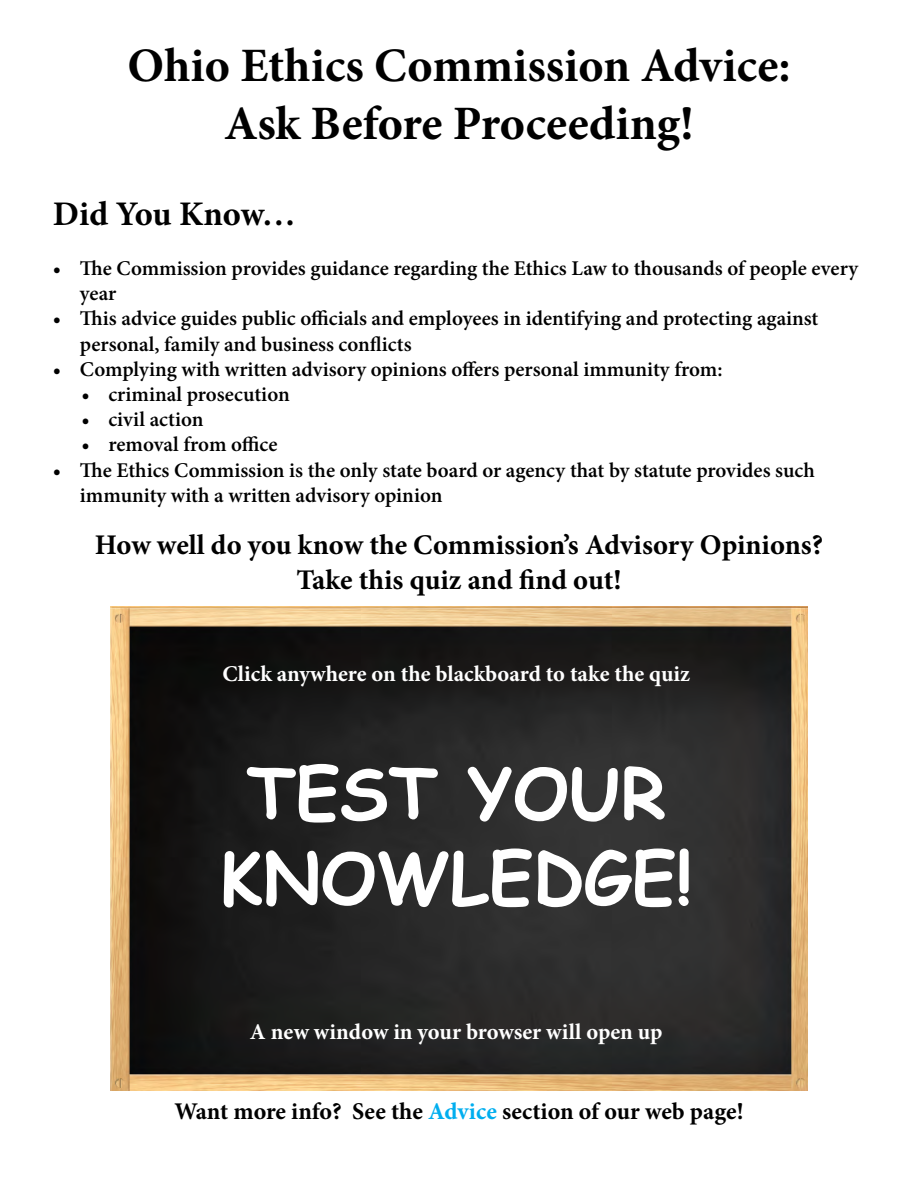
<style>
.page{position:relative;width:918px;height:1188px;background:#fff}
.page>*{position:absolute;margin:0;border:0;box-sizing:border-box;transform-origin:0 0}
.t1{font:700 70.5px/84.6px "Comic Sans MS";color:#fff;text-align:center}
.t2{font:700 48px "Minion Pro";color:#000}
.t3{font:700 34.5px "Minion Pro";letter-spacing:-.005em;color:#000}
.t4{font:700 28.5px "Minion Pro";color:#000}
.t5{font:700 24px "Minion Pro";color:#000}
.t6{font:700 22.5px "Minion Pro";color:#fff}
.t7{font:600 21px/25.2px "Minion Pro";color:#000}
.s1{color:#00aeef}
</style>
<div class="page">
<img style="left:111px;top:607px;width:696px;height:483px">
<p class="t2" style="left:127px;top:32px;width:665px">Ohio Ethics Commission Advice:</p>
<p class="t2" style="left:224px;top:90px;width:471px">Ask Before Proceeding!</p>
<p class="t3" style="left:53px;top:189px;width:244px">Did You Know…</p>
<p class="t7" style="left:80px;top:256px;width:780px;text-indent:-27px">• The Commission provides guidance regarding the Ethics Law to thousands of people every year</p>
<p class="t7" style="left:80px;top:306px;width:740px;text-indent:-27px">• This advice guides public officials and employees in identifying and protecting against personal, family and business conflicts</p>
<p class="t7" style="left:53px;top:356px;width:671px">• Complying with written advisory opinions offers personal immunity from:</p>
<p class="t7" style="left:81px;top:382px;width:210px">• criminal prosecution</p>
<p class="t7" style="left:81px;top:407px;width:124px">• civil action</p>
<p class="t7" style="left:81px;top:432px;width:198px">• removal from office</p>
<p class="t7" style="left:80px;top:457px;width:736px;text-indent:-27px">• The Ethics Commission is the only state board or agency that by statute provides such immunity with a written advisory opinion</p>
<p class="t4" style="left:95px;top:525px;width:730px">How well do you know the Commission’s Advisory Opinions?</p>
<p class="t4" style="left:296px;top:559px;width:326px">Take this quiz and find out!</p>
<p class="t6" style="left:222px;top:658px;width:469px">Click anywhere on the blackboard to take the quiz</p>
<p class="t1" style="left:220px;top:749px;width:474px">TEST YOUR<br>KNOWLEDGE!</p>
<p class="t6" style="left:250px;top:1016px;width:414px">A new window in your browser will open up</p>
<p class="t5" style="left:174px;top:1095px;width:571px">Want more info? See the <span class="s1">Advice</span> section of our web page!</p>
</div>
